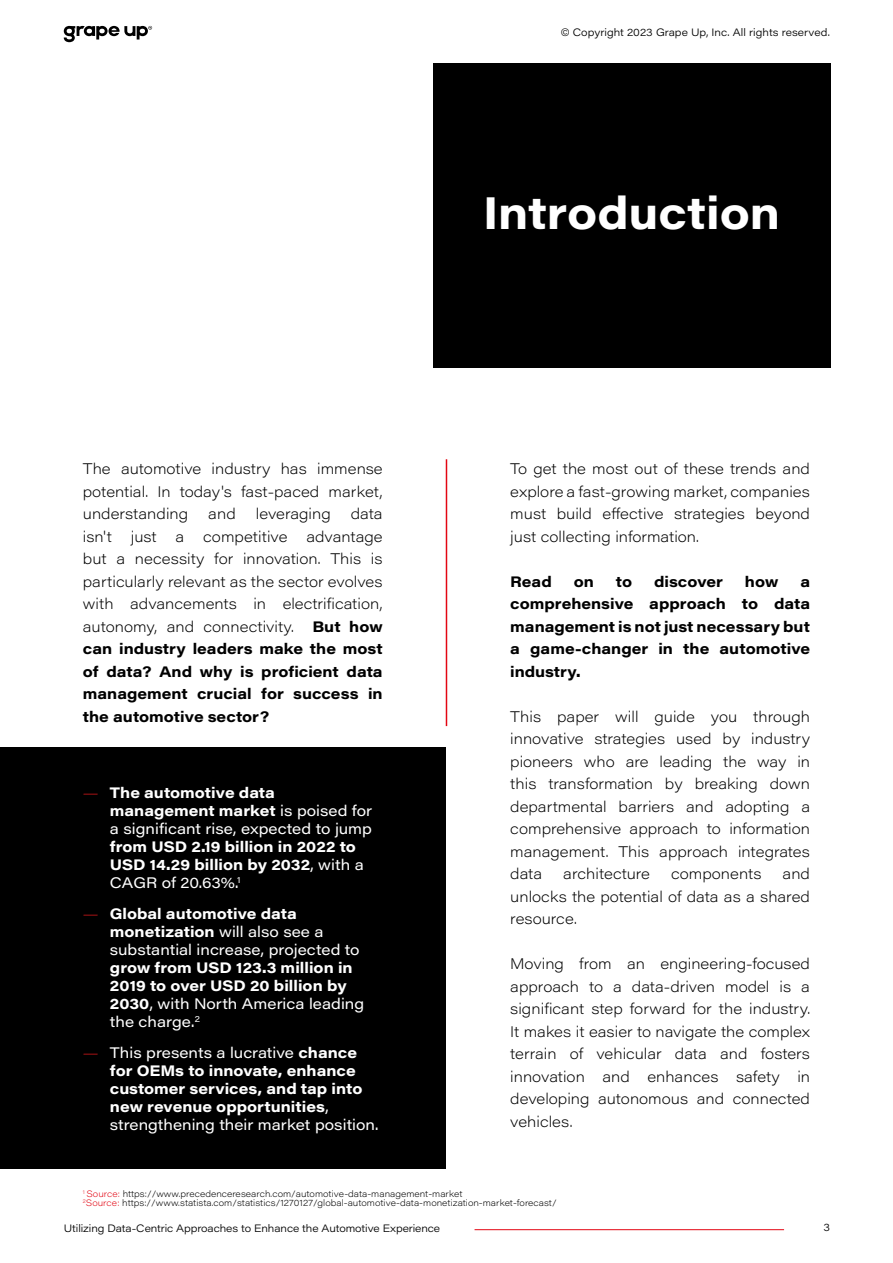
<style>
.page{position:relative;width:893px;height:1263px;background:#fff}
.page>*{position:absolute;margin:0;border:0;box-sizing:border-box;transform-origin:0 0}
.t1{font:700 45px "Acumin Pro Wide";color:#fff}
.t2{font:200 15px/22.5px "Acumin Pro Wide";color:#000;text-align:justify}
.t3{font:700 15px/18px "Acumin Pro Wide";color:#fff}
.t4{font:15px/18px "Acumin Pro Wide";color:#fff}
.t5{font:700 15px/22.5px "Acumin Pro Wide";color:#000;text-align:justify}
.t6{font:300 10.5px "Acumin Pro Wide";letter-spacing:-.005em;color:#000}
.t7{font:200 9px/9px "Acumin Pro Wide";color:#000}
.s1{font-weight:700}
.s2{font-weight:200;font-style:italic;color:#cd1719}
.s3{font-weight:400}
.s4{color:#e30613}
</style>
<div class="page">
<svg style="left:64px;top:26px;width:88px;height:16px"></svg>
<hr style="left:475px;top:1229px;width:309px;height:1px;background:#e30613">
<div style="left:433px;top:64px;width:397px;height:304px;background:#000"></div>
<div style="left:0;top:748px;width:446px;height:421px;background:#000"></div>
<hr style="left:446px;top:459px;width:1px;height:267px;background:#e30613">
<p class="t6" style="left:561px;top:25px;width:270px">© Copyright 2023 Grape Up, Inc. All rights reserved.</p>
<p class="t2" style="left:83px;top:457px;width:301px">The automotive industry has immense potential. In today's fast-paced market, understanding</p>
<p class="t2" style="left:208px;top:502px;width:29px">and</p>
<p class="t2" style="left:256px;top:502px;width:76px">leveraging</p>
<p class="t2" style="left:351px;top:502px;width:33px">data</p>
<p class="t2" style="left:83px;top:525px;width:301px;text-indent:223px">advantage but a necessity for innovation. This is particularly relevant as the sector evolves with advancements in electrification, autonomy, and connectivity. <span class="s1">But how can industry leaders make the most of data? And why is proficient data management crucial for success in the automotive sector?</span></p>
<p class="t2" style="left:83px;top:525px;width:31px">isn't</p>
<p class="t2" style="left:131px;top:525px;width:27px">just</p>
<p class="t2" style="left:176px;top:525px;width:10px">a</p>
<p class="t2" style="left:203px;top:525px;width:86px">competitive</p>
<p class="t4" style="left:110px;top:783px;width:264px;text-indent:-27px"><span class="s2">—</span> <span class="s1">The automotive data management market</span> is poised for a significant rise, expected to jump</p>
<p class="t3" style="left:110px;top:837px;width:255px">from USD 2.19 billion in 2022 to<br>USD 14.29 billion by 2032<span class="s3">, with a<br>CAGR of 20.63%.</span><sup>1</sup></p>
<p class="t4" style="left:110px;top:904px;width:251px;text-indent:-27px"><span class="s2">—</span> <span class="s1">Global automotive data monetization</span> will also see a substantial increase, projected to</p>
<p class="t3" style="left:110px;top:958px;width:256px">grow from USD 123.3 million in<br>2019 to over USD 20 billion by<br>2030<span class="s3">, with North America leading the charge.</span><sup>2</sup></p>
<p class="t3" style="left:110px;top:1042px;width:270px;text-indent:-27px"><span class="s2">—</span> <span class="s3">This presents a lucrative</span> chance for OEMs to innovate, enhance customer services, and tap into new revenue opportunities<span class="s3">, strengthening their market position.</span></p>
<h1 class="t1" style="left:483px;top:180px;width:299px">Introduction</h1>
<p class="t2" style="left:510px;top:457px;width:301px">To get the most out of these trends and explore a fast-growing market, companies must build effective strategies beyond just collecting information.</p>
<p class="t5" style="left:510px;top:569px;width:43px">Read</p>
<p class="t5" style="left:574px;top:569px;width:22px">on</p>
<p class="t5" style="left:616px;top:569px;width:18px">to</p>
<p class="t5" style="left:654px;top:569px;width:70px">discover</p>
<p class="t5" style="left:745px;top:569px;width:35px">how</p>
<p class="t5" style="left:510px;top:569px;width:301px;text-indent:290px">a comprehensive approach to data management is not just necessary but a game-changer in the automotive industry.</p>
<p class="t2" style="left:510px;top:705px;width:301px">This paper will guide you through innovative strategies used by industry pioneers who are leading the way in this transformation by breaking down departmental barriers and adopting a comprehensive approach to information management. This approach integrates data</p>
<p class="t2" style="left:510px;top:862px;width:301px;text-indent:272px">and unlocks the potential of data as a shared resource.</p>
<p class="t2" style="left:510px;top:952px;width:301px">Moving from an engineering-focused approach to a data-driven model is a significant step forward for the industry.<br>It makes it easier to navigate the complex terrain of vehicular data and fosters innovation and enhances safety in developing autonomous and connected vehicles.</p>
<p class="t2" style="left:563px;top:862px;width:88px">architecture</p>
<p class="t2" style="left:671px;top:862px;width:92px">components</p>
<p class="t7" style="left:83px;top:1189px;width:475px"><sup>1</sup> <span class="s4">Source:</span> https://www.precedenceresearch.com/automotive-data-management-market<br><sup>2</sup><span class="s4">Source:</span> https://www.statista.com/statistics/1270127/global-automotive-data-monetization-market-forecast/</p>
<p class="t6" style="left:64px;top:1220px;width:378px">Utilizing Data-Centric Approaches to Enhance the Automotive Experience</p>
<p class="t6" style="left:823px;top:1220px;width:8px">3</p>
</div>
